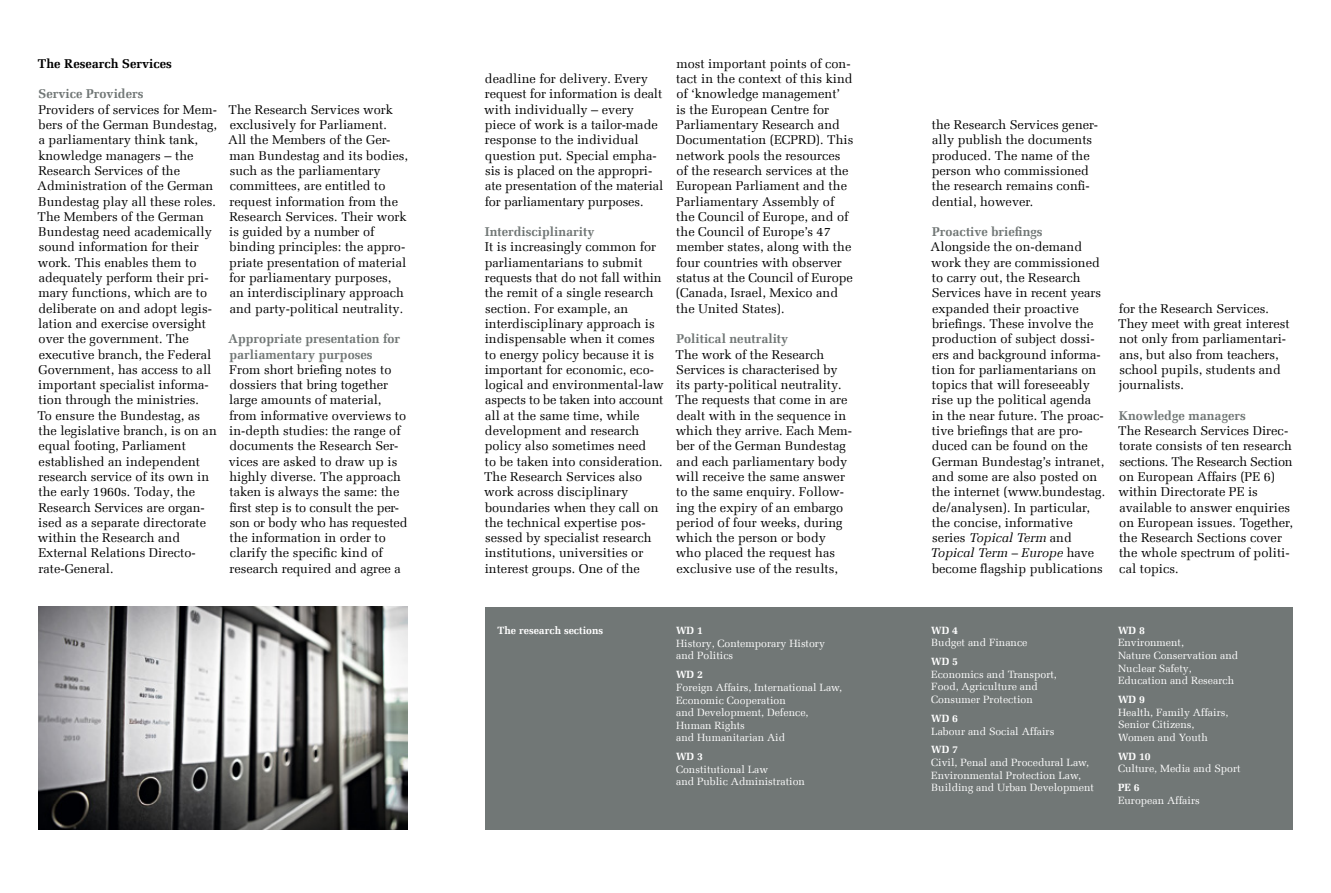
<style>
.page{position:relative;width:1331px;height:893px;background:#fff}
.page>*{position:absolute;margin:0;border:0;box-sizing:border-box;transform-origin:0 0}
.t1{font:12.75px/15.3px "Melior Com";color:#000}
.t2{font:700 12.75px/15.3px "Melior Com";color:#717776}
.t3{font:700 12.75px "Melior Com";color:#000}
.t4{font:10.5px/12.6px "Melior Com";color:#fff}
.t5{font:700 10.5px "Melior Com";color:#fff}
.s1{font-style:italic}
</style>
<div class="page">
<div style="left:485px;top:607px;width:808px;height:222px;background:#717776"></div>
<img style="left:38px;top:607px;width:370px;height:222px">
<p class="t3" style="left:38px;top:56px;width:135px">The Research Services</p>
<p class="t2" style="left:39px;top:86px;width:106px">Service Providers</p>
<p class="t1" style="left:37px;top:102px;width:182px">Providers of services for Mem&shy;bers of the German Bundestag, a parliamentary think tank, knowledge managers – the<br>Research Services of the<br>Administration of the German<br>Bundestag play all these roles.<br>The Members of the German<br>Bundestag need academically sound information for their work. This enables them to adequately perform their pri&shy;mary functions, which are to deliberate on and adopt legis&shy;lation and exercise oversight over the government. The executive branch, the Federal<br>Government, has access to all important specialist informa&shy;tion through the ministries.<br>To ensure the Bundestag, as the legislative branch, is on an equal footing, Parliament established an independent research service of its own in the early 1960s. Today, the<br>Research Services are organ&shy;ised as a separate directorate within the Research and<br>External Relations Directo&shy;rate-General.</p>
<p class="t1" style="left:228px;top:102px;width:181px">The Research Services work exclusively for Parliament.<br>All the Members of the Ger&shy;man Bundestag and its bodies, such as the parliamentary committees, are entitled to request information from the<br>Research Services. Their work is guided by a number of binding principles: the appro&shy;priate presentation of material for parliamentary purposes,<br>an interdisciplinary approach and party-political neutrality.</p>
<p class="t2" style="left:228px;top:331px;width:174px">Appropriate presentation for parliamentary purposes</p>
<p class="t1" style="left:229px;top:362px;width:180px">From short briefing notes to dossiers that bring together large amounts of material, from informative overviews to in-depth studies: the range of documents the Research Ser&shy;vices are asked to draw up is highly diverse. The approach taken is always the same: the first step is to consult the per&shy;son or body who has requested the information in order to clarify the specific kind of research required and agree a</p>
<p class="t1" style="left:484px;top:71px;width:180px">deadline for delivery. Every request for information is dealt with individually – every piece of work is a tailor-made response to the individual question put. Special empha&shy;sis is placed on the appropri&shy;ate presentation of the material for parliamentary purposes.</p>
<p class="t2" style="left:485px;top:224px;width:111px">Interdisciplinarity</p>
<p class="t1" style="left:484px;top:239px;width:181px">It is increasingly common for parliamentarians to submit requests that do not fall within the remit of a single research section. For example, an interdisciplinary approach is indispensable when it comes to energy policy because it is important for economic, eco&shy;logical and environmental-law aspects to be taken into account all at the same time, while development and research policy also sometimes need<br>to be taken into consideration.<br>The Research Services also work across disciplinary boundaries when they call on the technical expertise pos&shy;sessed by specialist research institutions, universities or interest groups. One of the</p>
<p class="t1" style="left:676px;top:56px;width:179px">most important points of con&shy;tact in the context of this kind of ‘knowledge management’<br>is the European Centre for<br>Parliamentary Research and<br>Documentation (ECPRD). This network pools the resources of the research services at the<br>European Parliament and the<br>Parliamentary Assembly of the Council of Europe, and of the Council of Europe’s 47 member states, along with the four countries with observer status at the Council of Europe (Canada, Israel, Mexico and the United States).</p>
<p class="t2" style="left:676px;top:331px;width:113px">Political neutrality</p>
<p class="t1" style="left:675px;top:346px;width:178px">The work of the Research<br>Services is characterised by its party-political neutrality.<br>The requests that come in are dealt with in the sequence in which they arrive. Each Mem&shy;ber of the German Bundestag and each parliamentary body will receive the same answer to the same enquiry. Follow&shy;ing the expiry of an embargo period of four weeks, during which the person or body who placed the request has exclusive use of the results,</p>
<p class="t5" style="left:497px;top:624px;width:107px">The research sections</p>
<p class="t5" style="left:676px;top:624px;width:28px">WD 1</p>
<p class="t4" style="left:676px;top:637px;width:150px">History, Contemporary History and Politics</p>
<p class="t5" style="left:676px;top:668px;width:28px">WD 2</p>
<p class="t4" style="left:676px;top:681px;width:168px">Foreign Affairs, International Law,<br>Economic Cooperation<br>and Development, Defence,<br>Human Rights<br>and Humanitarian Aid</p>
<p class="t5" style="left:676px;top:750px;width:28px">WD 3</p>
<p class="t4" style="left:676px;top:763px;width:130px">Constitutional Law<br>and Public Administration</p>
<p class="t1" style="left:932px;top:117px;width:168px">the Research Services gener&shy;ally publish the documents produced. The name of the person who commissioned the research remains confi&shy;dential, however.</p>
<p class="t2" style="left:932px;top:224px;width:112px">Proactive briefings</p>
<p class="t1" style="left:930px;top:239px;width:176px">Alongside the on-demand work they are commissioned to carry out, the Research<br>Services have in recent years expanded their proactive briefings. These involve the production of subject dossi&shy;ers and background informa&shy;tion for parliamentarians on topics that will foreseeably rise up the political agenda<br>in the near future. The proac&shy;tive briefings that are pro&shy;duced can be found on the<br>German Bundestag’s intranet, and some are also posted on the internet (www.bundestag. de/analysen). In particular, the concise, informative series <span class="s1">Topical Term</span> and<br><span class="s1">Topical Term – Europe</span> have become flagship publications</p>
<p class="t1" style="left:1118px;top:301px;width:173px">for the Research Services.<br>They meet with great interest not only from parliamentari&shy;ans, but also from teachers, school pupils, students and journalists.</p>
<p class="t2" style="left:1119px;top:408px;width:128px">Knowledge managers</p>
<p class="t1" style="left:1118px;top:423px;width:176px">The Research Services Direc&shy;torate consists of ten research sections. The Research Section on European Affairs (PE 6) within Directorate PE is available to answer enquiries on European issues. Together, the Research Sections cover the whole spectrum of politi&shy;cal topics.</p>
<p class="t5" style="left:931px;top:624px;width:28px">WD 4</p>
<p class="t4" style="left:931px;top:636px;width:98px">Budget and Finance</p>
<p class="t5" style="left:931px;top:655px;width:28px">WD 5</p>
<p class="t4" style="left:931px;top:668px;width:127px">Economics and Transport,<br>Food, Agriculture and<br>Consumer Protection</p>
<p class="t5" style="left:931px;top:712px;width:28px">WD 6</p>
<p class="t4" style="left:931px;top:725px;width:125px">Labour and Social Affairs</p>
<p class="t5" style="left:931px;top:743px;width:28px">WD 7</p>
<p class="t4" style="left:931px;top:756px;width:164px">Civil, Penal and Procedural Law,<br>Environmental Protection Law,<br>Building and Urban Development</p>
<p class="t5" style="left:1118px;top:624px;width:28px">WD 8</p>
<p class="t4" style="left:1118px;top:636px;width:122px">Environment,<br>Nature Conservation and<br>Nuclear Safety,<br>Education and Research</p>
<p class="t5" style="left:1118px;top:693px;width:28px">WD 9</p>
<p class="t4" style="left:1118px;top:706px;width:112px">Health, Family Affairs,<br>Senior Citizens,<br>Women and Youth</p>
<p class="t5" style="left:1118px;top:750px;width:34px">WD 10</p>
<p class="t4" style="left:1118px;top:762px;width:124px">Culture, Media and Sport</p>
<p class="t5" style="left:1118px;top:781px;width:23px">PE 6</p>
<p class="t4" style="left:1118px;top:794px;width:83px">European Affairs</p>
</div>
